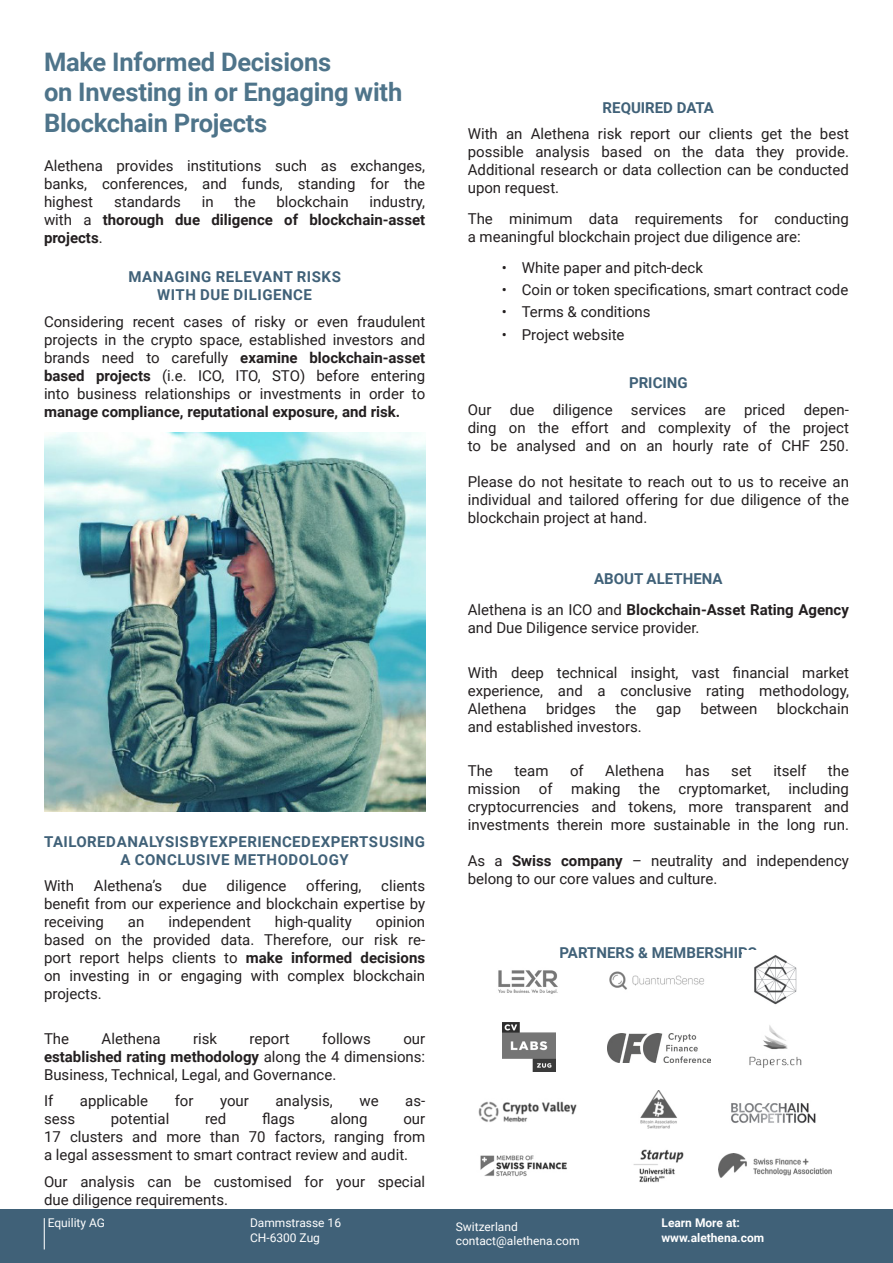
<style>
.page{position:relative;width:893px;height:1263px;background:#fff}
.page>*{position:absolute;margin:0;border:0;box-sizing:border-box;transform-origin:0 0}
.t1{font:700 25.5px/30.6px "Roboto";letter-spacing:-.01em;color:#4e748a}
.Illu_einzuege{font:15px/18px "Roboto";color:#231f20;text-align:justify}
.TXT_rechts_S2{font:15px/18px "Roboto";color:#231f20;text-align:justify}
.TITEL{font:700 15px/18px "Roboto";letter-spacing:.035em;color:#406178;text-align:center}
.Illu_einzuege-2{font:700 15px/18px "Roboto";color:#231f20;text-align:justify}
.Titel_rechts{font:700 15px "Roboto";color:#406178}
.Bilder{font:700 15px "Roboto";color:#406178}
.TXT_rechts_S2-2{font:700 15px "Roboto";color:#406178}
.t2{font:12px/14.4px "Roboto";color:#fff}
.t3{font:700 12px/14.4px "Roboto";color:#fff}
.s1{font-weight:400}
.s2{font-weight:700}
</style>
<div class="page">
<div style="left:0;top:1209px;width:893px;height:54px;background:#406178"></div>
<hr style="left:44px;top:1218px;width:1px;height:31px;background:#fff">
<img style="left:44px;top:433px;width:381px;height:378px">
<img style="left:498px;top:970px;width:60px;height:24px">
<img style="left:754px;top:955px;width:43px;height:50px">
<img style="left:731px;top:1103px;width:85px;height:20px">
<img style="left:749px;top:1025px;width:53px;height:43px">
<img style="left:480px;top:1155px;width:87px;height:22px">
<img style="left:607px;top:1034px;width:104px;height:28px">
<img style="left:633px;top:1149px;width:51px;height:34px">
<img style="left:609px;top:971px;width:96px;height:19px">
<img style="left:478px;top:1101px;width:99px;height:21px">
<img style="left:640px;top:1090px;width:37px;height:39px">
<img style="left:502px;top:1022px;width:53px;height:50px">
<img style="left:718px;top:1153px;width:114px;height:24px">
<p class="t1" style="left:44px;top:45px;width:360px">Make Informed Decisions<br>on Investing in or Engaging with<br>Blockchain Projects</p>
<p class="Illu_einzuege" style="left:44px;top:156px;width:383px">Alethena provides institutions such as exchanges, banks, conferences, and funds, standing for the highest</p>
<p class="Illu_einzuege-2" style="left:44px;top:192px;width:383px;text-indent:325px"><span class="s1">industry, with a</span> thorough due diligence of blockchain-asset projects<span class="s1">.</span></p>
<p class="TITEL" style="left:128px;top:268px;width:214px">MANAGING RELEVANT RISKS<br>WITH DUE DILIGENCE</p>
<p class="Illu_einzuege" style="left:44px;top:312px;width:383px">Considering recent cases of risky or even fraudulent projects in the crypto space, established investors and brands need to carefully <span class="s2">examine blockchain-asset based projects</span> (i.e. ICO, ITO, STO) before entering into business relationships or investments in order to <span class="s2">manage compliance, reputational exposure, and risk.</span></p>
<p class="Illu_einzuege" style="left:114px;top:192px;width:68px">standards</p>
<p class="Illu_einzuege" style="left:202px;top:192px;width:13px">in</p>
<p class="Illu_einzuege" style="left:235px;top:192px;width:23px">the</p>
<p class="Illu_einzuege" style="left:276px;top:192px;width:74px">blockchain</p>
<p class="TITEL" style="left:44px;top:832px;width:382px">TAILORED ANALYSIS BY EXPERIENCED EXPERTS USING<br>A CONCLUSIVE METHODOLOGY</p>
<p class="Illu_einzuege" style="left:44px;top:876px;width:32px">With</p>
<p class="Illu_einzuege" style="left:94px;top:876px;width:70px">Alethena’s</p>
<p class="Illu_einzuege" style="left:182px;top:876px;width:26px">due</p>
<p class="Illu_einzuege" style="left:227px;top:876px;width:61px">diligence</p>
<p class="Illu_einzuege" style="left:306px;top:876px;width:57px">offering,</p>
<p class="Illu_einzuege" style="left:44px;top:876px;width:383px;text-indent:337px">clients benefit from our experience and blockchain expertise by receiving</p>
<p class="Illu_einzuege" style="left:128px;top:912px;width:18px">an</p>
<p class="Illu_einzuege" style="left:168px;top:912px;width:84px">independent</p>
<p class="Illu_einzuege" style="left:275px;top:912px;width:78px">high-quality</p>
<p class="Illu_einzuege" style="left:44px;top:912px;width:383px;text-indent:332px">opinion based on the provided data. Therefore, our risk re&shy;port report helps clients to <span class="s2">make informed decisions </span>on investing in or engaging with complex blockchain projects.</p>
<p class="Illu_einzuege" style="left:44px;top:1029px;width:27px">The</p>
<p class="Illu_einzuege" style="left:102px;top:1029px;width:60px">Alethena</p>
<p class="Illu_einzuege" style="left:193px;top:1029px;width:26px">risk</p>
<p class="Illu_einzuege" style="left:250px;top:1029px;width:42px">report</p>
<p class="Illu_einzuege" style="left:322px;top:1029px;width:50px">follows</p>
<p class="Illu_einzuege" style="left:44px;top:1029px;width:383px;text-indent:359px">our <span class="s2">established rating methodology</span> along the 4 dimensions:<br>Business, Technical, Legal, and Governance.</p>
<p class="Illu_einzuege" style="left:44px;top:1091px;width:11px">If</p>
<p class="Illu_einzuege" style="left:80px;top:1091px;width:70px">applicable</p>
<p class="Illu_einzuege" style="left:175px;top:1091px;width:20px">for</p>
<p class="Illu_einzuege" style="left:220px;top:1091px;width:30px">your</p>
<p class="Illu_einzuege" style="left:275px;top:1091px;width:59px">analysis,</p>
<p class="Illu_einzuege" style="left:359px;top:1091px;width:21px">we</p>
<p class="Illu_einzuege" style="left:405px;top:1091px;width:22px">as-</p>
<p class="Illu_einzuege" style="left:44px;top:1109px;width:33px">sess</p>
<p class="Illu_einzuege" style="left:111px;top:1109px;width:60px">potential</p>
<p class="Illu_einzuege" style="left:205px;top:1109px;width:23px">red</p>
<p class="Illu_einzuege" style="left:262px;top:1109px;width:34px">flags</p>
<p class="Illu_einzuege" style="left:331px;top:1109px;width:39px">along</p>
<p class="Illu_einzuege" style="left:44px;top:1109px;width:383px;text-indent:359px">our 17 clusters and more than 70 factors, ranging from a legal assessment to smart contract review and audit.</p>
<p class="Illu_einzuege" style="left:44px;top:1172px;width:383px">Our analysis can be customised for your special due diligence requirements.</p>
<p class="Bilder" style="left:603px;top:97px;width:113px">REQUIRED DATA</p>
<p class="TXT_rechts_S2" style="left:468px;top:124px;width:383px">With an Alethena risk report our clients get the best possible analysis based on the data they provide.<br>Additional research or data collection can be conducted upon request.</p>
<p class="TXT_rechts_S2" style="left:468px;top:209px;width:383px">The minimum data requirements for conducting a meaningful blockchain project due diligence are:</p>
<p class="Illu_einzuege" style="left:502px;top:258px;width:203px">• White paper and pitch-deck</p>
<p class="Illu_einzuege" style="left:502px;top:280px;width:348px">• Coin or token specifications, smart contract code</p>
<p class="Illu_einzuege" style="left:502px;top:302px;width:150px">• Terms &amp; conditions</p>
<p class="Illu_einzuege" style="left:502px;top:325px;width:124px">• Project website</p>
<p class="Bilder" style="left:629px;top:372px;width:60px">PRICING</p>
<p class="TXT_rechts_S2" style="left:468px;top:400px;width:383px">Our due diligence services are priced depen&shy;ding on the effort and complexity of the project to be analysed and on an hourly rate of CHF 250.</p>
<p class="TXT_rechts_S2" style="left:468px;top:472px;width:383px">Please do not hesitate to reach out to us to receive an individual and tailored offering for due diligence of the blockchain project at hand.</p>
<p class="TXT_rechts_S2-2" style="left:594px;top:568px;width:130px">ABOUT ALETHENA</p>
<p class="Illu_einzuege" style="left:468px;top:600px;width:383px">Alethena is an ICO and <span class="s2">Blockchain-Asset Rating Agency </span>and Due Diligence service provider.</p>
<p class="Illu_einzuege" style="left:468px;top:663px;width:383px">With deep technical insight, vast financial market experience, and a conclusive rating methodology, Alethena</p>
<p class="Illu_einzuege" style="left:546px;top:699px;width:51px">bridges</p>
<p class="Illu_einzuege" style="left:615px;top:699px;width:23px">the</p>
<p class="Illu_einzuege" style="left:656px;top:699px;width:26px">gap</p>
<p class="Illu_einzuege" style="left:701px;top:699px;width:58px">between</p>
<p class="Illu_einzuege" style="left:777px;top:699px;width:74px">blockchain</p>
<p class="Illu_einzuege" style="left:468px;top:717px;width:175px">and established investors.</p>
<p class="Illu_einzuege" style="left:468px;top:761px;width:27px">The</p>
<p class="Illu_einzuege" style="left:514px;top:761px;width:36px">team</p>
<p class="Illu_einzuege" style="left:570px;top:761px;width:15px">of</p>
<p class="Illu_einzuege" style="left:605px;top:761px;width:60px">Alethena</p>
<p class="Illu_einzuege" style="left:686px;top:761px;width:26px">has</p>
<p class="Illu_einzuege" style="left:731px;top:761px;width:22px">set</p>
<p class="Illu_einzuege" style="left:773px;top:761px;width:35px">itself</p>
<p class="Illu_einzuege" style="left:468px;top:761px;width:383px;text-indent:360px">the mission of making the cryptomarket, including cryptocurrencies and tokens, more transparent and investments therein more sustainable in the long run.</p>
<p class="Illu_einzuege" style="left:468px;top:851px;width:383px">As a <span class="s2">Swiss company</span> – neutrality and independency belong to our core values and culture.</p>
<p class="Titel_rechts" style="left:560px;top:942px;width:199px">PARTNERS &amp; MEMBERSHIPS</p>
<p class="t2" style="left:48px;top:1215px;width:59px">Equility AG</p>
<p class="t2" style="left:250px;top:1215px;width:93px">Dammstrasse 16<br>CH-6300 Zug</p>
<p class="t2" style="left:456px;top:1219px;width:125px">Switzerland contact@alethena.com</p>
<p class="t3" style="left:661px;top:1215px;width:104px">Learn More at: www.alethena.com</p>
</div>
